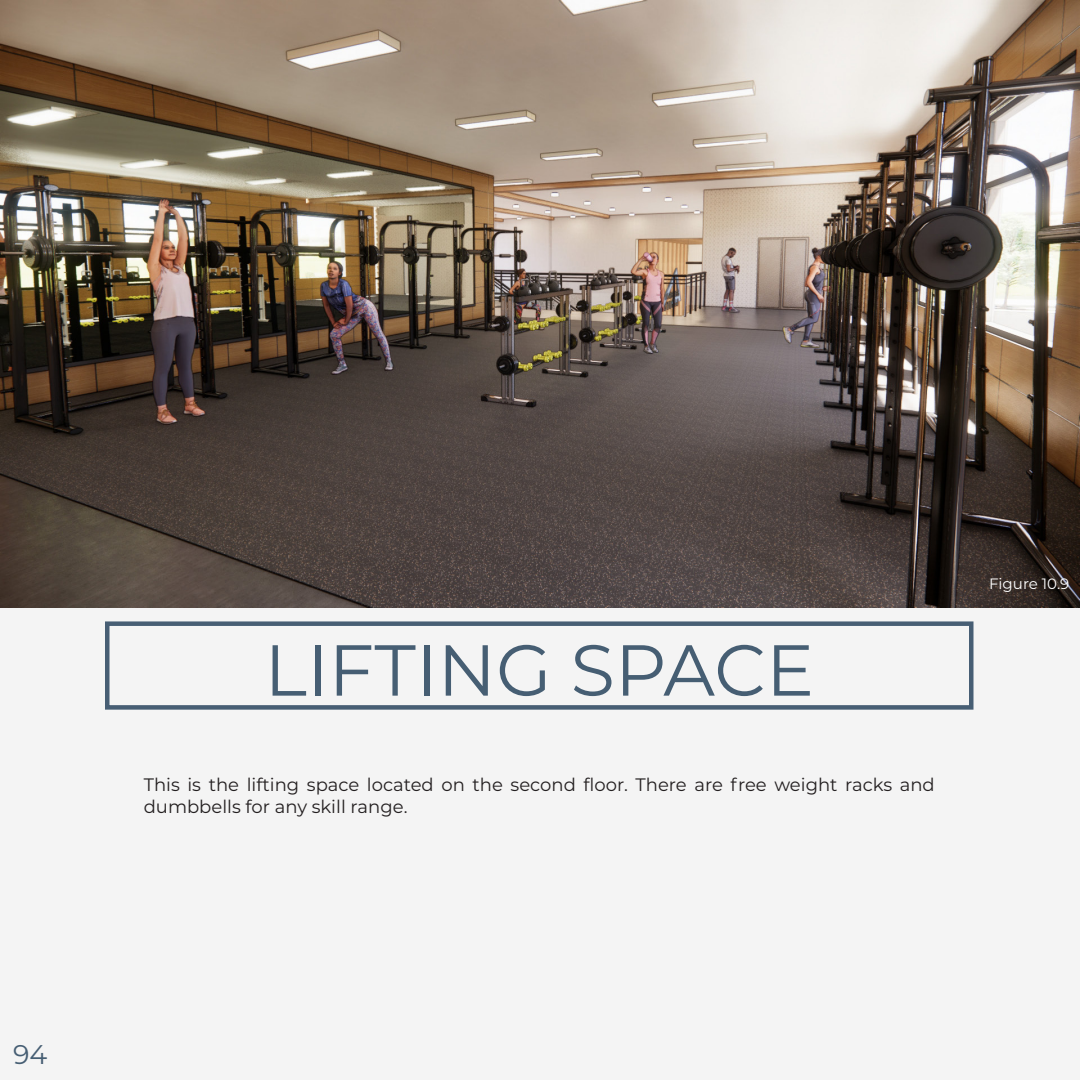
<style>
.page{position:relative;width:1080px;height:1080px;background:#f4f4f4}
.page>*{position:absolute;margin:0;border:0;box-sizing:border-box;transform-origin:0 0}
.t1{font:72px "Montserrat";color:#465e73}
.t2{font:27px "Montserrat";color:#465e73}
.t3{font:18px/21.6px "Montserrat";color:#231f20}
.t4{font:15px "Montserrat";color:#fff}
</style>
<div class="page">
<img style="left:0;top:0;width:1080px;height:608px">
<div style="left:105px;top:621px;width:869px;height:89px;border:4px solid #475e74"></div>
<h2 class="t2" style="left:13px;top:1036px;width:36px">94</h2>
<p class="t1" style="left:264px;top:621px;width:551px">LIFTING SPACE</p>
<p class="t3" style="left:144px;top:773px;width:793px">This is the lifting space located on the second floor. There are free weight racks and dumbbells for any skill range.</p>
<p class="t4" style="left:989px;top:573px;width:82px">Figure 10.9</p>
</div>
